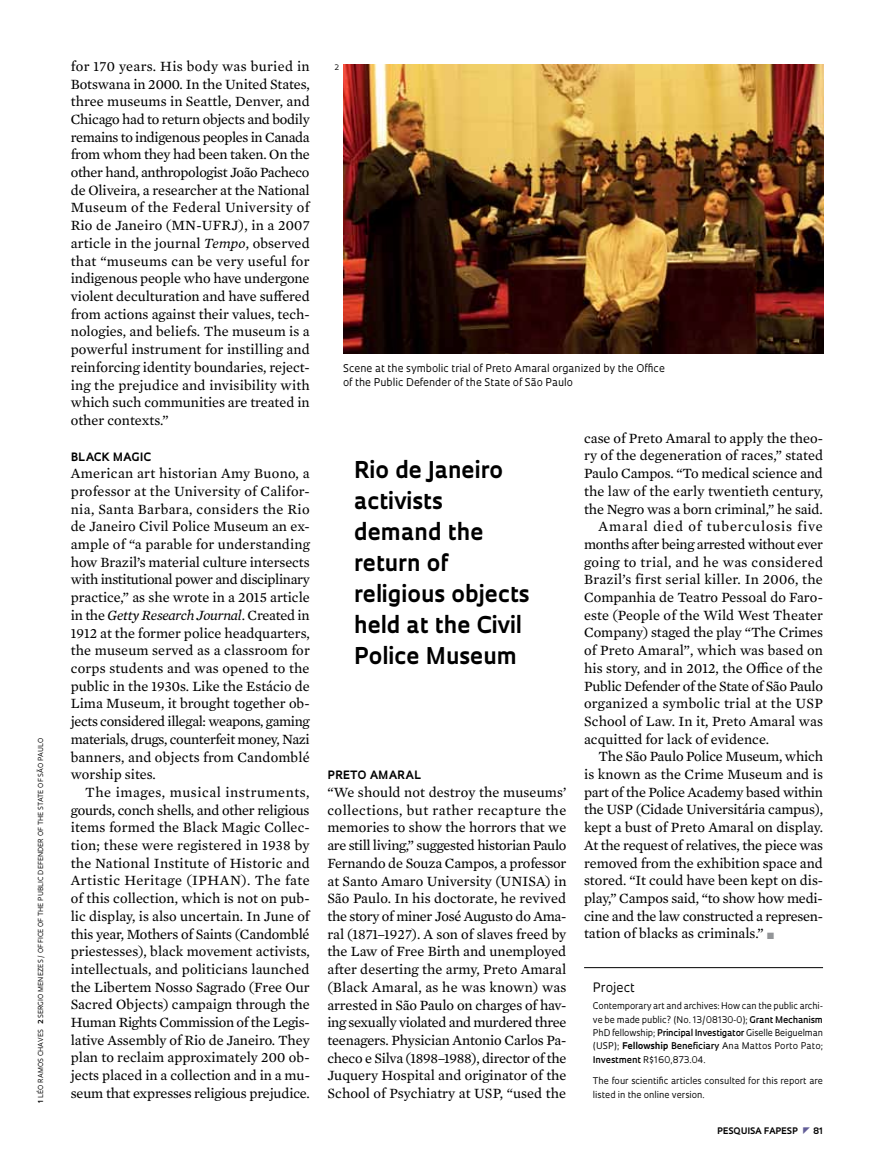
<style>
.page{position:relative;width:885px;height:1169px;background:#fff}
.page>*{position:absolute;margin:0;border:0;box-sizing:border-box;transform-origin:0 0}
.t1{font:700 22.5px/31px "Oculum";color:#000}
.t2{font:14.4px/17.7px "Mercury Text G2";color:#000;text-align:justify}
.t3{font:14.4px "Mercury Text G2";letter-spacing:-.02em;color:#000}
.t4{font:14.4px "Mercury Text G2";letter-spacing:-.025em;color:#000}
.t5{font:14.4px "Mercury Text G2";letter-spacing:.025em;color:#000}
.t6{font:14.4px "Mercury Text G2";letter-spacing:.02em;color:#000}
.t7{font:14.4px "Mercury Text G2";letter-spacing:.06em;color:#000}
.t8{font:12.6px "Oculum";color:#000}
.t9{font:700 11.25px "Oculum";letter-spacing:.04em;color:#000}
.t10{font:10.35px/14.1px "Oculum";color:#000}
.t11{font:9px/13.4px "Oculum";color:#000;text-align:justify}
.t12{font:700 8.7px "Oculum";letter-spacing:.015em;color:#000}
.t13{font:7.35px "Oculum";color:#000}
.t14{font:6.75px "Oculum";letter-spacing:.015em;color:#000}
.s1{font-weight:700}
.s2{font-style:italic}
.s3{color:#939598}
.s4{font-weight:600}
</style>
<div class="page">
<hr style="left:584px;top:967px;width:239px;height:1px;background:#000">
<img style="left:343px;top:64px;width:480px;height:289px">
<p class="t14" style="left:36px;top:1102px;width:365px;rotate:-90deg"><span class="s1">1</span> léo ramos chaves <span class="s1">2</span> Serg io Menezes / Office of the Public Defender of the State of São Paulo</p>
<p class="t2" style="left:71px;top:56px;width:241px">for 170 years. His body was buried in Botswana in 2000. In the United States, three museums in Seattle, Denver, and Chicago had to return objects and bodily remains to indigenous peoples in Canada from whom they had been taken. On the other hand, anthropologist João Pacheco de Oliveira, a researcher at the National Museum of the Federal University of Rio de Janeiro (MN-UFRJ), in a 2007 article in the journal <span class="s2">Tempo</span>, observed that “museums can be very useful for indigenous people who have undergone violent deculturation and have suffered from actions against their values, tech&shy;nologies, and beliefs. The museum is a powerful instrument for instilling and reinforcing identity boundaries, reject&shy;ing the prejudice and invisibility with which such communities are treated in other contexts.”</p>
<p class="t9" style="left:71px;top:448px;width:24px">Black</p>
<p class="t9" style="left:113px;top:448px;width:33px">Magic</p>
<p class="t2" style="left:71px;top:464px;width:241px">American art historian Amy Buono, a professor at the University of Califor&shy;nia, Santa Barbara, considers the Rio de Janeiro Civil Police Museum an ex&shy;ample of “a parable for understanding how Brazil’s material culture intersects with institutional power and disciplinary practice,” as she wrote in a 2015 article in the <span class="s2">Getty Research Journal</span>. Created in 1912 at the former police headquarters, the museum served as a classroom for corps students and was opened to the public in the 1930s. Like the Estácio de Lima Museum, it brought together ob&shy;jects considered illegal: weapons, gaming materials, drugs, counterfeit money, Nazi banners, and objects from Candomblé worship sites.</p>
<p class="t2" style="left:71px;top:782px;width:241px;text-indent:14px">The images, musical instruments, gourds, conch shells, and other religious items formed the Black Magic Collec&shy;tion; these were registered in 1938 by the National Institute of Historic and Artistic Heritage (IPHAN). The fate of this collection, which is not on pub&shy;lic display, is also uncertain. In June of this year, Mothers of Saints (Candomblé priestesses), black movement activists, intellectuals, and politicians launched the Libertem Nosso Sagrado (Free Our Sacred Objects) campaign through the Human Rights Commission of the Legis&shy;lative Assembly of Rio de Janeiro. They plan to reclaim approximately 200 ob&shy;jects placed in a collection and in a mu&shy;seum that expresses religious prejudice.</p>
<p class="t13" style="left:335px;top:62px;width:6px">2</p>
<p class="t10" style="left:343px;top:361px;width:323px">Scene at the symbolic trial of Preto Amaral organized by the Office of the Public Defender of the State of São Paulo</p>
<h1 class="t1" style="left:354px;top:453px;width:177px">Rio de Janeiro activists demand the return of religious objects held at the Civil<br>Police Museum</h1>
<p class="t9" style="left:327px;top:767px;width:95px">Preto Amaral</p>
<p class="t2" style="left:327px;top:782px;width:241px">“We should not destroy the museums’ collections, but rather recapture the memories to show the horrors that we are still living,” suggested historian Paulo Fernando de Souza Campos, a professor at Santo Amaro University (UNISA) in São Paulo. In his doctorate, he revived the story of miner José Augusto do Ama&shy;ral (1871–1927). A son of slaves freed by the Law of Free Birth and unemployed after deserting the army, Preto Amaral (Black Amaral, as he was known) was arrested in São Paulo on charges of hav&shy;ing sexually violated and murdered three teenagers. Physician Antonio Carlos Pa&shy;checo e Silva (1898–1988), director of the Juquery Hospital and originator of the School of Psychiatry at USP, “used the</p>
<p class="t2" style="left:584px;top:428px;width:240px">case of Preto Amaral to apply the theo-</p>
<p class="t2" style="left:584px;top:446px;width:240px">ry of the degeneration of races,” stated</p>
<p class="t2" style="left:584px;top:464px;width:240px">Paulo Campos. “To medical science and</p>
<p class="t2" style="left:584px;top:481px;width:240px">the law of the early twentieth century,</p>
<p class="t2" style="left:584px;top:499px;width:240px">the Negro was a born criminal,” he said.</p>
<p class="t7" style="left:599px;top:516px;width:226px">Amaral died of tuberculosis five</p>
<p class="t4" style="left:584px;top:533px;width:240px">months after being arrested without ever</p>
<p class="t5" style="left:584px;top:551px;width:240px">going to trial, and he was considered</p>
<p class="t2" style="left:584px;top:570px;width:240px">Brazil’s first serial killer. In 2006, the</p>
<p class="t2" style="left:584px;top:587px;width:240px">Companhia de Teatro Pessoal do Faro-</p>
<p class="t2" style="left:584px;top:605px;width:240px">este (People of the Wild West Theater</p>
<p class="t2" style="left:584px;top:623px;width:241px">Company) staged the play “The Crimes</p>
<p class="t2" style="left:584px;top:640px;width:241px">of Preto Amaral”, which was based on</p>
<p class="t2" style="left:584px;top:658px;width:240px">his story, and in 2012, the Office of the</p>
<p class="t3" style="left:584px;top:675px;width:240px">Public Defender of the State of São Paulo</p>
<p class="t6" style="left:584px;top:693px;width:240px">organized a symbolic trial at the USP</p>
<p class="t2" style="left:584px;top:711px;width:240px">School of Law. In it, Preto Amaral was</p>
<p class="t2" style="left:584px;top:729px;width:186px">acquitted for lack of evidence.</p>
<p class="t2" style="left:599px;top:747px;width:226px">The São Paulo Police Museum, which</p>
<p class="t2" style="left:584px;top:764px;width:240px">is known as the Crime Museum and is</p>
<p class="t2" style="left:584px;top:782px;width:240px">part of the Police Academy based within</p>
<p class="t2" style="left:584px;top:800px;width:240px">the USP (Cidade Universitária campus),</p>
<p class="t2" style="left:584px;top:817px;width:241px">kept a bust of Preto Amaral on display.</p>
<p class="t2" style="left:584px;top:835px;width:241px">At the request of relatives, the piece was</p>
<p class="t2" style="left:584px;top:853px;width:240px">removed from the exhibition space and</p>
<p class="t2" style="left:584px;top:871px;width:241px">stored. “It could have been kept on dis-</p>
<p class="t2" style="left:584px;top:888px;width:240px">play,” Campos said, “to show how medi-</p>
<p class="t3" style="left:584px;top:905px;width:240px">cine and the law constructed a represen-</p>
<p class="t2" style="left:584px;top:924px;width:191px">tation of blacks as criminals.” <span class="s3">■</span></p>
<p class="t8" style="left:593px;top:979px;width:44px">Project</p>
<p class="t11" style="left:593px;top:999px;width:232px">Contemporary art and archives: H ow can the public archi&shy;ve be made public? (N o. 13/08130-0); <span class="s4">Grant Mechanism </span>PhD fellowship; <span class="s4">Principal Investigator</span> Giselle Beiguelman (USP); <span class="s1">Fellowship</span> <span class="s4">Beneficiary</span> Ana Mattos Porto Pato; <span class="s4">Investment</span> R$160,873.04.</p>
<p class="t11" style="left:593px;top:1074px;width:232px">The four scientific articles consulted for this report are listed in the online version.</p>
<p class="t12" style="left:717px;top:1124px;width:81px">pESQUISA FAPESP</p>
<p class="t12" style="left:813px;top:1124px;width:12px">81</p>
</div>
